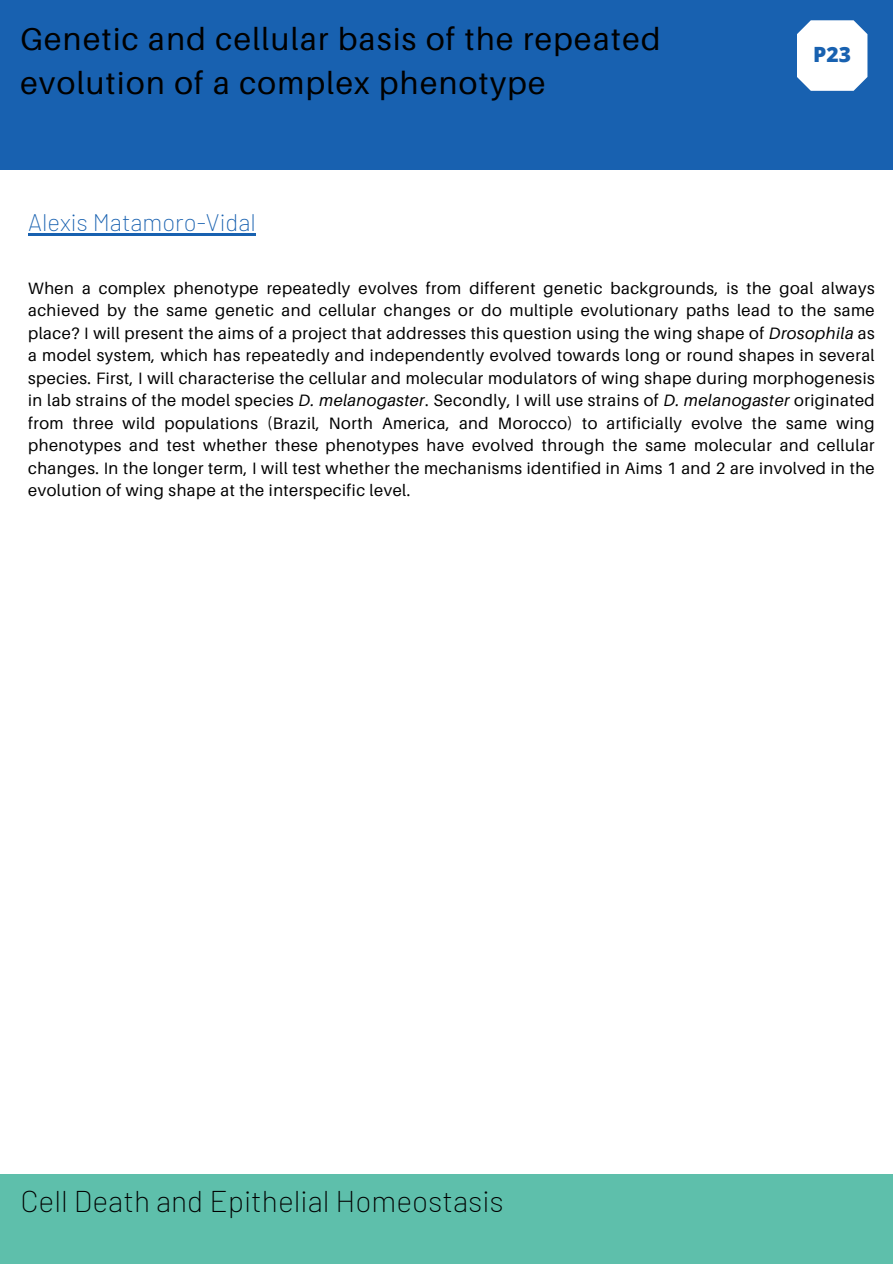
<style>
.page{position:relative;width:893px;height:1264px;background:#fff}
.page>*{position:absolute;margin:0;border:0;box-sizing:border-box;transform-origin:0 0}
.t1{font:31.5px/43.8px "Aileron";letter-spacing:.045em;color:#000}
.t2{font:200 30px "Barlow";color:#000}
.t3{font:200 24px "Barlow";color:#1861b0}
.t4{font:800 21px "Open Sans";color:#1861b0}
.t5{font:16.5px/22.5px "Aileron";letter-spacing:.03em;color:#000;text-align:justify}
.s1{font-style:italic}
</style>
<div class="page">
<div style="left:0;top:0;width:892px;height:169px;background:#1861b0"></div>
<div style="left:0;top:1174px;width:892px;height:89px;background:#5ebfab"></div>
<svg style="left:797px;top:20px;width:70px;height:71px"></svg>
<hr style="left:28px;top:233px;width:228px;height:3px;background:#1861b0">
<p class="t1" style="left:20px;top:16px;width:641px">Genetic and cellular basis of the repeated evolution of a complex phenotype</p>
<h2 class="t3" style="left:28px;top:207px;width:229px">Alexis Matamoro-Vidal</h2>
<p class="t4" style="left:813px;top:39px;width:39px">P23</p>
<h1 class="t5" style="left:28px;top:276px;width:848px">When a complex phenotype repeatedly evolves from different genetic backgrounds, is the goal always achieved by the same genetic and cellular changes or do multiple evolutionary paths lead to the same place? I will present the aims of a project that addresses this question using the wing shape of <span class="s1">Drosophila</span> as a model system, which has repeatedly and independently evolved towards long or round shapes in several species. First, I will characterise the cellular and molecular modulators of wing shape during morphogenesis in lab strains of the model species <span class="s1">D. melanogaster</span>. Secondly, I will use strains of <span class="s1">D. melanogaster</span> originated from three wild populations (Brazil, North America, and Morocco) to artificially evolve the same wing phenotypes and test whether these phenotypes have evolved through the same molecular and cellular changes. In the longer term, I will test whether the mechanisms identified in Aims 1 and 2 are involved in the evolution of wing shape at the interspecific level.</h1>
<h1 class="t2" style="left:20px;top:1181px;width:485px">Cell Death and Epithelial Homeostasis</h1>
</div>
